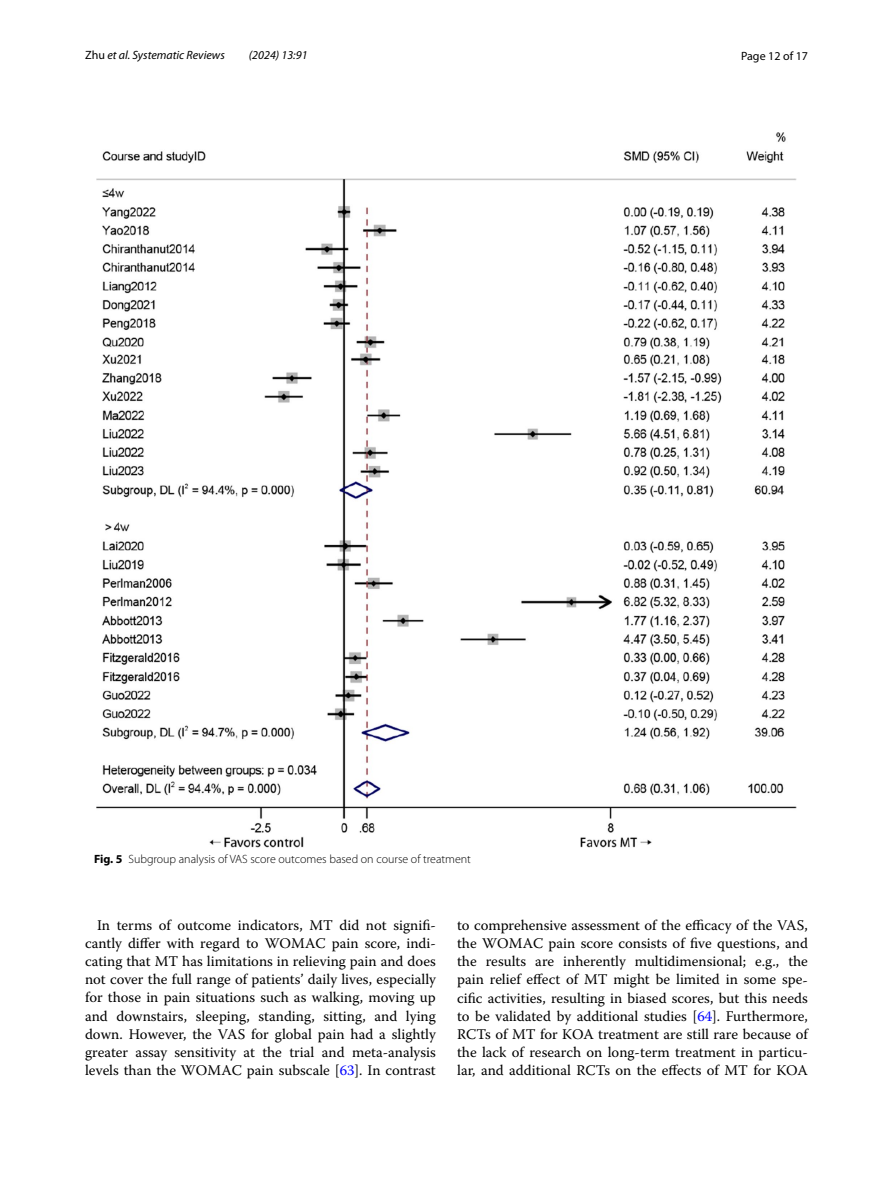
<style>
.page{position:relative;width:893px;height:1187px;background:#fff}
.page>*{position:absolute;margin:0;border:0;box-sizing:border-box;transform-origin:0 0}
.t1{font:14.7px/18px "Warnock Pro";color:#000;text-align:justify}
.t2{font:300 12px "Myriad Pro";color:#000}
.t3{font:italic 12px "Myriad Pro";color:#000}
.t4{font:12px "Myriad Pro";color:#000}
.s1{font-style:normal}
.s2{font-weight:700}
.s3{color:#00f}
</style>
<div class="page">
<img style="left:96px;top:133px;width:701px;height:714px">
<p class="t3" style="left:85px;top:48px;width:141px"><span class="s1">Zhu</span> et al. Systematic Reviews</p>
<p class="t3" style="left:249px;top:48px;width:60px">(2024) 13:91</p>
<p class="t4" style="left:741px;top:48px;width:68px">Page 12 of 17</p>
<p class="t2" style="left:94px;top:852px;width:378px"><span class="s2">Fig. 5</span> Subgroup analysis of VAS score outcomes based on course of treatment</p>
<p class="t1" style="left:85px;top:916px;width:352px;text-indent:12px">In terms of outcome indicators, MT did not signifi&shy;cantly differ with regard to WOMAC pain score, indi&shy;cating that MT has limitations in relieving pain and does not cover the full range of patients’ daily lives, especially for those in pain situations such as walking, moving up and downstairs, sleeping, standing, sitting, and lying down. However, the VAS for global pain had a slightly greater assay sensitivity at the trial and meta-analysis levels than the WOMAC pain subscale [<span class="s3">63</span>]. In contrast</p>
<p class="t1" style="left:457px;top:916px;width:352px">to comprehensive assessment of the efficacy of the VAS, the WOMAC pain score consists of five questions, and the results are inherently multidimensional; e.g., the pain relief effect of MT might be limited in some spe&shy;cific activities, resulting in biased scores, but this needs to be validated by additional studies [<span class="s3">64</span>]. Furthermore, RCTs of MT for KOA treatment are still rare because of the lack of research on long-term treatment in particu&shy;lar, and additional RCTs on the effects of MT for KOA</p>
</div>
